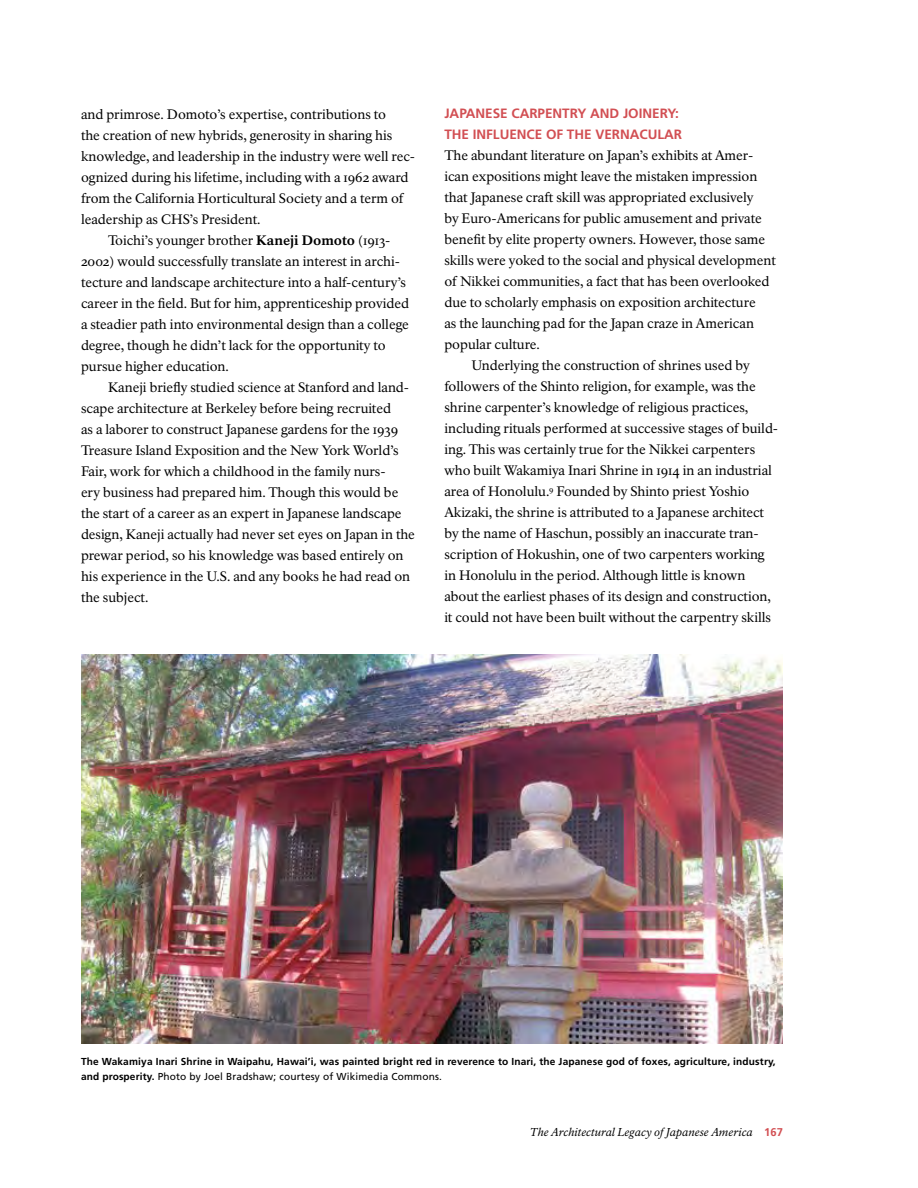
<style>
.page{position:relative;width:918px;height:1188px;background:#fff}
.page>*{position:absolute;margin:0;border:0;box-sizing:border-box;transform-origin:0 0}
.body_text{font:13.5px/21px "NPS Rawlinson";color:#000}
.body_text_-_no_inden{font:13.5px/21px "NPS Rawlinson";letter-spacing:-.005em;color:#000}
.subheading{font:700 13.5px/21px "Frutiger LT Std";color:#d24f53}
.t1{font:italic 11.25px "NPS Rawlinson";letter-spacing:.005em;color:#000}
.photo_caption{font:700 10.2px/15px "Frutiger LT Std";letter-spacing:.015em;color:#000}
.s1{font-weight:800}
.s2{font-weight:400}
.s3{font-family:"Frutiger LT Std";font-weight:700;font-style:normal;color:#d24f53}
</style>
<div class="page">
<img style="left:81px;top:654px;width:702px;height:390px">
<p class="body_text" style="left:81px;top:103px;width:336px">and primrose. Domoto’s expertise, contributions to<br>the creation of new hybrids, generosity in sharing his knowledge, and leadership in the industry were well rec&shy;ognized during his lifetime, including with a 1962 award from the California Horticultural Society and a term of leadership as CHS’s President.</p>
<p class="body_text" style="left:81px;top:229px;width:330px;text-indent:27px">Toichi’s younger brother <span class="s1">Kaneji Domoto</span> (1913- 2002) would successfully translate an interest in archi&shy;tecture and landscape architecture into a half-century’s career in the field. But for him, apprenticeship provided a steadier path into environmental design than a college degree, though he didn’t lack for the opportunity to pursue higher education.</p>
<p class="body_text" style="left:81px;top:376px;width:335px;text-indent:27px">Kaneji briefly studied science at Stanford and land&shy;scape architecture at Berkeley before being recruited<br>as a laborer to construct Japanese gardens for the 1939<br>Treasure Island Exposition and the New York World’s Fair, work for which a childhood in the family nurs-<br>ery business had prepared him. Though this would be the start of a career as an expert in Japanese landscape design, Kaneji actually had never set eyes on Japan in the prewar period, so his knowledge was based entirely on his experience in the U.S. and any books he had read on the subject.</p>
<p class="subheading" style="left:444px;top:103px;width:239px">JAPANESE CARPENTRY AND JOINERY:<br>THE INFLUENCE OF THE VERNACULAR</p>
<p class="body_text_-_no_inden" style="left:444px;top:145px;width:333px">The abundant literature on Japan’s exhibits at Amer&shy;ican expositions might leave the mistaken impression that Japanese craft skill was appropriated exclusively<br>by Euro-Americans for public amusement and private benefit by elite property owners. However, those same skills were yoked to the social and physical development of Nikkei communities, a fact that has been overlooked due to scholarly emphasis on exposition architecture<br>as the launching pad for the Japan craze in American popular culture.</p>
<p class="body_text" style="left:444px;top:355px;width:335px;text-indent:27px">Underlying the construction of shrines used by followers of the Shinto religion, for example, was the shrine carpenter’s knowledge of religious practices, including rituals performed at successive stages of build&shy;ing. This was certainly true for the Nikkei carpenters who built Wakamiya Inari Shrine in 1914 in an industrial area of Honolulu.<sup>9</sup> Founded by Shinto priest Yoshio Akizaki, the shrine is attributed to a Japanese architect by the name of Haschun, possibly an inaccurate tran&shy;scription of Hokushin, one of two carpenters working in Honolulu in the period. Although little is known about the earliest phases of its design and construction, it could not have been built without the carpentry skills</p>
<p class="photo_caption" style="left:81px;top:1054px;width:696px">The Wakamiya Inari Shrine in Waipahu, Hawai’i, was painted bright red in reverence to Inari, the Japanese god of foxes, agriculture, industry, and prosperity. <span class="s2">Photo by Joel Bradshaw; courtesy of Wikimedia Commons.</span></p>
<p class="t1" style="left:530px;top:1125px;width:254px">The Architectural Legacy of Japanese America <span class="s3">167</span></p>
</div>
